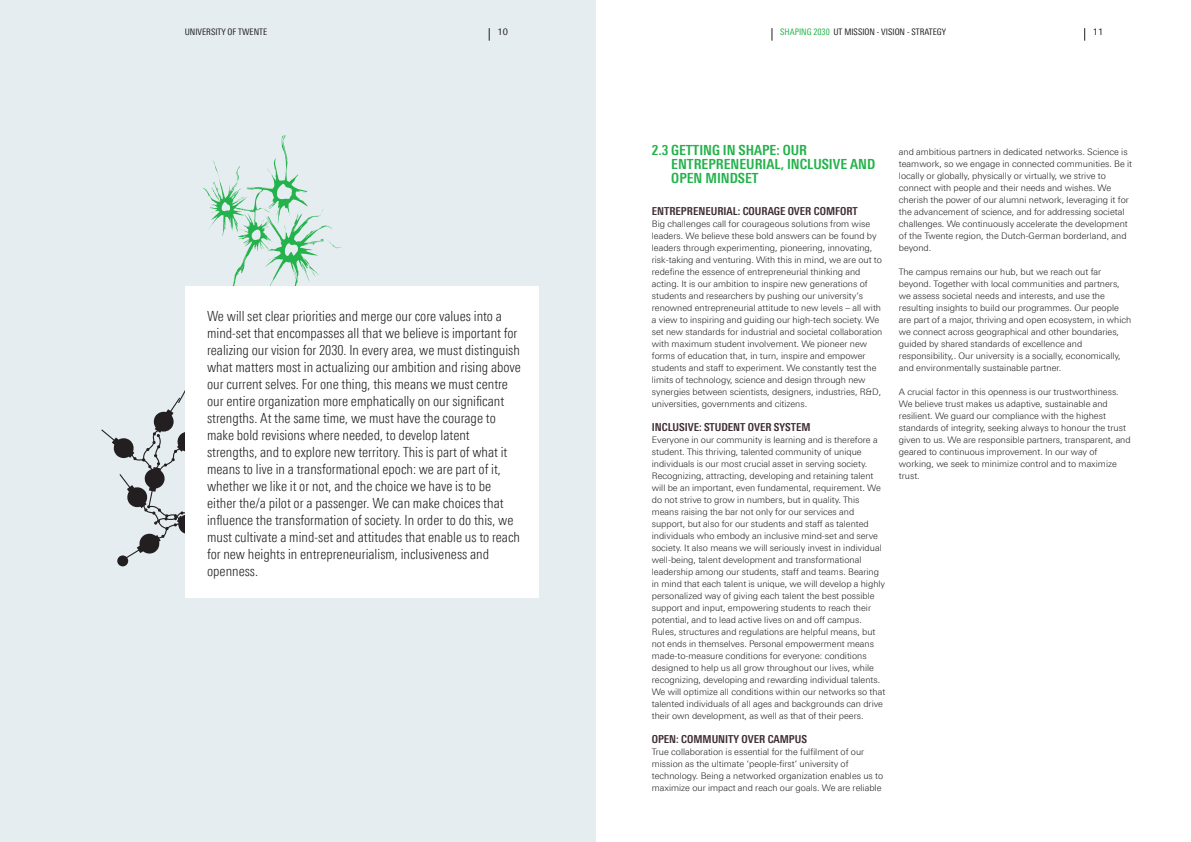
<style>
.page{position:relative;width:1191px;height:842px;background:#fff}
.page>*{position:absolute;margin:0;border:0;box-sizing:border-box;transform-origin:0 0}
._06_UT_Body{font:300 14px/17px "Linotype Univers 320 Cn";color:#231f20}
._05_UT_Paragraafkop{font:700 14px/14px "Linotype Univers 620 Cn";color:#23b24b}
._05_UT_Paragraafkop-2{font:700 11px "Linotype Univers 620 Cn";color:#3f2c35}
._06_UT_Body-2{font:300 9px/12px "Linotype Univers 330";color:#231f20}
.t1{font:9px "Linotype Univers 420 Cn";color:#231f20}
.t2{font:9px "Linotype Univers 430";color:#231f20}
.s1{color:#23b24b}
</style>
<div class="page">
<div style="left:0;top:0;width:595px;height:842px;background:#e5edf1"></div>
<svg style="left:101px;top:135px;width:241px;height:431px"></svg>
<div style="left:185px;top:286px;width:354px;height:311px;background:#fff"></div>
<svg style="left:489px;top:28px;width:1px;height:13px"></svg>
<svg style="left:1084px;top:28px;width:1px;height:13px"></svg>
<svg style="left:771px;top:28px;width:1px;height:13px"></svg>
<p class="t1" style="left:185px;top:26px;width:84px">UNIVERSITY OF TWENTE</p>
<p class="t2" style="left:497px;top:26px;width:12px">10</p>
<p class="t1" style="left:780px;top:26px;width:167px"><span class="s1">SHAPING 2030</span> UT MISSION - VISION - STRATEGY</p>
<p class="t2" style="left:1093px;top:26px;width:12px">11</p>
<p class="_06_UT_Body" style="left:207px;top:307px;width:315px">We will set clear priorities and merge our core values into a mind-set that encompasses all that we believe is important for realizing our vision for 2030. In every area, we must distinguish what matters most in actualizing our ambition and rising above our current selves. For one thing, this means we must centre our entire organization more emphatically on our significant strengths. At the same time, we must have the courage to make bold revisions where needed, to develop latent strengths, and to explore new territory. This is part of what it means to live in a transformational epoch: we are part of it, whether we like it or not, and the choice we have is to be either the/a pilot or a passenger. We can make choices that influence the transformation of society. In order to do this, we must cultivate a mind-set and attitudes that enable us to reach for new heights in entrepreneurialism, inclusiveness and openness.</p>
<p class="_05_UT_Paragraafkop" style="left:671px;top:143px;width:205px;text-indent:-19px">2.3 GETTING IN SHAPE: OUR<br>ENTREPRENEURIAL, INCLUSIVE AND<br>OPEN MINDSET</p>
<p class="_05_UT_Paragraafkop-2" style="left:652px;top:204px;width:207px">ENTREPRENEURIAL: COURAGE OVER COMFORT</p>
<p class="_06_UT_Body-2" style="left:652px;top:217px;width:232px">Big challenges call for courageous solutions from wise leaders. We believe these bold answers can be found by leaders through experimenting, pioneering, innovating, risk-taking and venturing. With this in mind, we are out to redefine the essence of entrepreneurial thinking and acting. It is our ambition to inspire new generations of students and researchers by pushing our university’s renowned entrepreneurial attitude to new levels – all with a view to inspiring and guiding our high-tech society. We set new standards for industrial and societal collaboration with maximum student involvement. We pioneer new forms of education that, in turn, inspire and empower students and staff to experiment. We constantly test the limits of technology, science and design through new synergies between scientists, designers, industries, R&amp;D, universities, governments and citizens.</p>
<p class="_05_UT_Paragraafkop-2" style="left:652px;top:420px;width:160px">INCLUSIVE: STUDENT OVER SYSTEM</p>
<p class="_06_UT_Body-2" style="left:652px;top:433px;width:235px">Everyone in our community is learning and is therefore a student. This thriving, talented community of unique individuals is our most crucial asset in serving society.<br>Recognizing, attracting, developing and retaining talent will be an important, even fundamental, requirement. We do not strive to grow in numbers, but in quality. This means raising the bar not only for our services and support, but also for our students and staff as talented individuals who embody an inclusive mind-set and serve society. It also means we will seriously invest in individual well-being, talent development and transformational leadership among our students, staff and teams. Bearing in mind that each talent is unique, we will develop a highly personalized way of giving each talent the best possible support and input, empowering students to reach their potential, and to lead active lives on and off campus.<br>Rules, structures and regulations are helpful means, but not ends in themselves. Personal empowerment means made-to-measure conditions for everyone: conditions designed to help us all grow throughout our lives, while recognizing, developing and rewarding individual talents.<br>We will optimize all conditions within our networks so that talented individuals of all ages and backgrounds can drive their own development, as well as that of their peers.</p>
<p class="_05_UT_Paragraafkop-2" style="left:652px;top:732px;width:157px">OPEN: COMMUNITY OVER CAMPUS</p>
<p class="_06_UT_Body-2" style="left:652px;top:745px;width:233px">True collaboration is essential for the fulfilment of our mission as the ultimate ‘people-first’ university of technology. Being a networked organization enables us to maximize our impact and reach our goals. We are reliable</p>
<p class="_06_UT_Body-2" style="left:899px;top:145px;width:235px">and ambitious partners in dedicated networks. Science is teamwork, so we engage in connected communities. Be it locally or globally, physically or virtually, we strive to connect with people and their needs and wishes. We cherish the power of our alumni network, leveraging it for the advancement of science, and for addressing societal challenges. We continuously accelerate the development of the Twente region, the Dutch-German borderland, and beyond.</p>
<p class="_06_UT_Body-2" style="left:899px;top:265px;width:234px">The campus remains our hub, but we reach out far beyond. Together with local communities and partners, we assess societal needs and interests, and use the resulting insights to build our programmes. Our people are part of a major, thriving and open ecosystem, in which we connect across geographical and other boundaries, guided by shared standards of excellence and responsibility,. Our university is a socially, economically, and environmentally sustainable partner.</p>
<p class="_06_UT_Body-2" style="left:899px;top:385px;width:233px">A crucial factor in this openness is our trustworthiness.<br>We believe trust makes us adaptive, sustainable and resilient. We guard our compliance with the highest standards of integrity, seeking always to honour the trust given to us. We are responsible partners, transparent, and geared to continuous improvement. In our way of working, we seek to minimize control and to maximize trust.</p>
</div>
